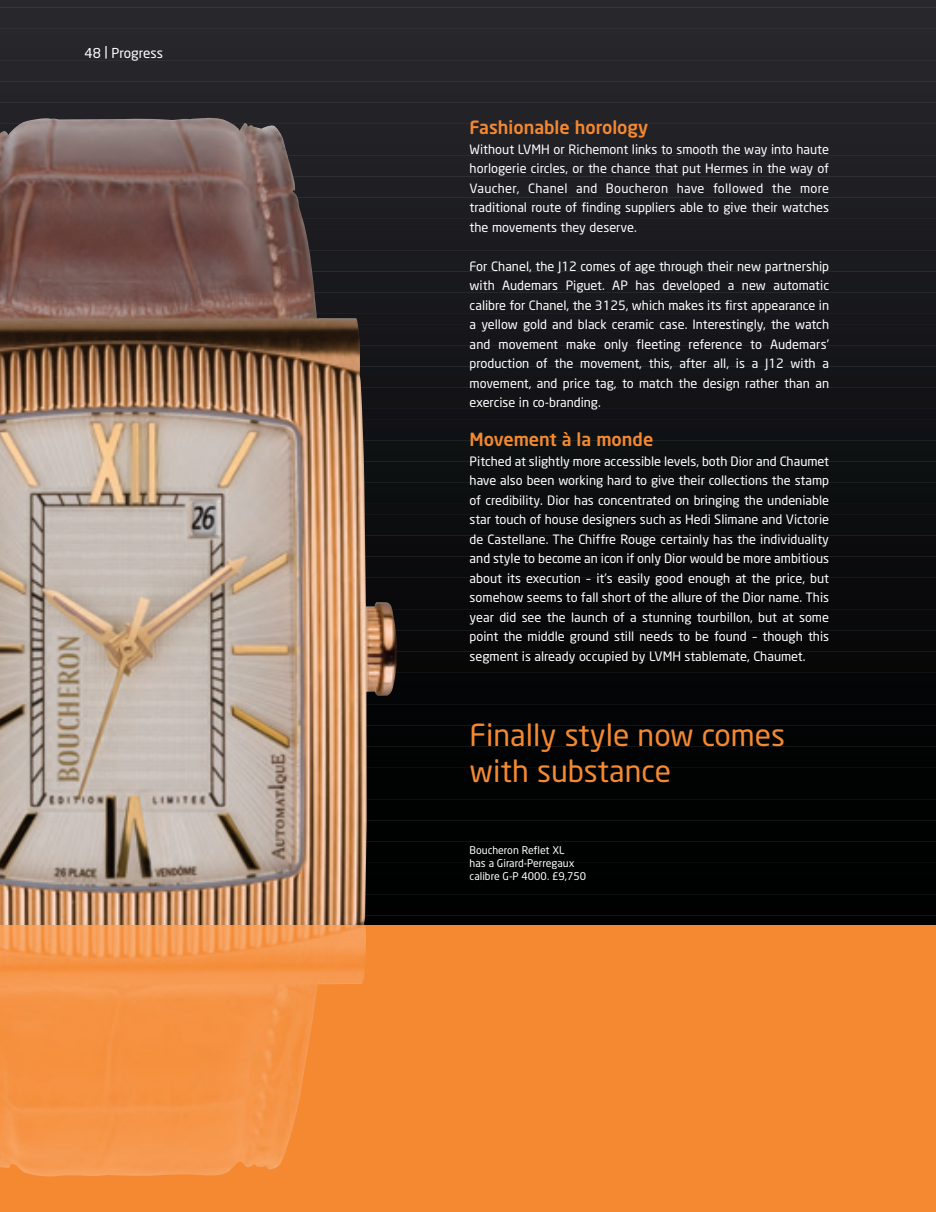
<style>
.page{position:relative;width:936px;height:1212px;background:#fff}
.page>*{position:absolute;margin:0;border:0;box-sizing:border-box;transform-origin:0 0}
.t1{font:30px/36px "Neo Sans";color:#f58932}
.t2{font:500 18px "Neo Sans";color:#f58932}
.t3{font:13.5px "Neo Sans";color:#fff}
.t4{font:12.75px/19.5px "Neo Sans";color:#fff;text-align:justify}
.t5{font:10.5px/12.6px "Neo Sans";color:#fff}
</style>
<div class="page">
<div style="left:0;top:0;width:935px;height:10px;background:#29282d"></div>
<div style="left:0;top:5px;width:935px;height:16px;background:#28272c"></div>
<div style="left:0;top:16px;width:935px;height:15px;background:#27272c"></div>
<div style="left:0;top:26px;width:935px;height:16px;background:#28272c"></div>
<div style="left:0;top:37px;width:935px;height:15px;background:#27262b"></div>
<div style="left:0;top:47px;width:935px;height:16px;background:#26252a"></div>
<div style="left:0;top:58px;width:935px;height:15px;background:#26252a"></div>
<div style="left:0;top:68px;width:935px;height:16px;background:#26252a"></div>
<div style="left:0;top:79px;width:935px;height:15px;background:#242429"></div>
<div style="left:0;top:90px;width:935px;height:15px;background:#242328"></div>
<div style="left:0;top:100px;width:935px;height:16px;background:#232227"></div>
<div style="left:0;top:111px;width:935px;height:15px;background:#232227"></div>
<div style="left:0;top:121px;width:935px;height:16px;background:#222126"></div>
<div style="left:0;top:132px;width:935px;height:15px;background:#212126"></div>
<div style="left:0;top:142px;width:935px;height:16px;background:#202025"></div>
<div style="left:0;top:153px;width:935px;height:15px;background:#202025"></div>
<div style="left:0;top:163px;width:935px;height:16px;background:#202024"></div>
<div style="left:0;top:174px;width:935px;height:15px;background:#1f1f23"></div>
<div style="left:0;top:185px;width:935px;height:15px;background:#1f1e23"></div>
<div style="left:0;top:195px;width:935px;height:16px;background:#1d1e22"></div>
<div style="left:0;top:206px;width:935px;height:15px;background:#1d1d21"></div>
<div style="left:0;top:216px;width:935px;height:16px;background:#1c1c20"></div>
<div style="left:0;top:227px;width:935px;height:15px;background:#1c1c20"></div>
<div style="left:0;top:237px;width:935px;height:16px;background:#1b1b1f"></div>
<div style="left:0;top:248px;width:935px;height:15px;background:#1b1b1f"></div>
<div style="left:0;top:258px;width:935px;height:16px;background:#1a1b1e"></div>
<div style="left:0;top:269px;width:935px;height:15px;background:#19191d"></div>
<div style="left:0;top:280px;width:935px;height:15px;background:#18191d"></div>
<div style="left:0;top:290px;width:935px;height:16px;background:#18191c"></div>
<div style="left:0;top:301px;width:935px;height:15px;background:#18181c"></div>
<div style="left:0;top:311px;width:935px;height:16px;background:#17171b"></div>
<div style="left:0;top:322px;width:935px;height:15px;background:#17171b"></div>
<div style="left:0;top:332px;width:935px;height:16px;background:#16161a"></div>
<div style="left:0;top:343px;width:935px;height:15px;background:#16161a"></div>
<div style="left:0;top:353px;width:935px;height:16px;background:#141519"></div>
<div style="left:0;top:364px;width:935px;height:15px;background:#141518"></div>
<div style="left:0;top:375px;width:935px;height:15px;background:#141417"></div>
<div style="left:0;top:385px;width:935px;height:16px;background:#131317"></div>
<div style="left:0;top:396px;width:935px;height:15px;background:#131316"></div>
<div style="left:0;top:406px;width:935px;height:16px;background:#121216"></div>
<div style="left:0;top:417px;width:935px;height:15px;background:#121215"></div>
<div style="left:0;top:427px;width:935px;height:16px;background:#0f1214"></div>
<div style="left:0;top:438px;width:935px;height:15px;background:#0f1213"></div>
<div style="left:0;top:448px;width:935px;height:16px;background:#0e1112"></div>
<div style="left:0;top:459px;width:935px;height:15px;background:#0e1112"></div>
<div style="left:0;top:470px;width:935px;height:15px;background:#0d1011"></div>
<div style="left:0;top:480px;width:935px;height:16px;background:#0d1011"></div>
<div style="left:0;top:491px;width:935px;height:15px;background:#0c0f10"></div>
<div style="left:0;top:501px;width:935px;height:16px;background:#0c0e0f"></div>
<div style="left:0;top:512px;width:935px;height:15px;background:#0b0e0f"></div>
<div style="left:0;top:522px;width:935px;height:16px;background:#0b0d0e"></div>
<div style="left:0;top:533px;width:935px;height:15px;background:#0c0c0f"></div>
<div style="left:0;top:543px;width:935px;height:16px;background:#0b0b0e"></div>
<div style="left:0;top:554px;width:935px;height:15px;background:#0b0b0e"></div>
<div style="left:0;top:565px;width:935px;height:15px;background:#0a0b0d"></div>
<div style="left:0;top:575px;width:935px;height:16px;background:#0a0a0d"></div>
<div style="left:0;top:586px;width:935px;height:15px;background:#0a0a0d"></div>
<div style="left:0;top:596px;width:935px;height:16px;background:#09090c"></div>
<div style="left:0;top:607px;width:935px;height:15px;background:#09090c"></div>
<div style="left:0;top:617px;width:935px;height:16px;background:#08090b"></div>
<div style="left:0;top:628px;width:935px;height:15px;background:#08080b"></div>
<div style="left:0;top:638px;width:935px;height:16px;background:#070807"></div>
<div style="left:0;top:649px;width:935px;height:15px;background:#070807"></div>
<div style="left:0;top:660px;width:935px;height:15px;background:#070706"></div>
<div style="left:0;top:670px;width:935px;height:16px;background:#040607"></div>
<div style="left:0;top:681px;width:935px;height:15px;background:#030506"></div>
<div style="left:0;top:691px;width:935px;height:16px;background:#030506"></div>
<div style="left:0;top:702px;width:935px;height:15px;background:#030405"></div>
<div style="left:0;top:712px;width:935px;height:16px;background:#020405"></div>
<div style="left:0;top:723px;width:935px;height:15px;background:#020405"></div>
<div style="left:0;top:733px;width:935px;height:16px;background:#020404"></div>
<div style="left:0;top:744px;width:935px;height:15px;background:#020304"></div>
<div style="left:0;top:755px;width:935px;height:15px;background:#010303"></div>
<div style="left:0;top:765px;width:935px;height:16px;background:#010303"></div>
<div style="left:0;top:776px;width:935px;height:15px;background:#010202"></div>
<div style="left:0;top:786px;width:935px;height:16px;background:#010202"></div>
<div style="left:0;top:797px;width:935px;height:15px;background:#000202"></div>
<div style="left:0;top:807px;width:935px;height:16px;background:#000101"></div>
<div style="left:0;top:818px;width:935px;height:15px;background:#000101"></div>
<div style="left:0;top:828px;width:935px;height:16px;background:#000101"></div>
<div style="left:0;top:839px;width:935px;height:15px;background:#000101"></div>
<div style="left:0;top:850px;width:935px;height:15px;background:#000101"></div>
<div style="left:0;top:860px;width:935px;height:16px;background:#000101"></div>
<div style="left:0;top:871px;width:935px;height:15px;background:#000101"></div>
<div style="left:0;top:881px;width:935px;height:16px;background:#000101"></div>
<div style="left:0;top:892px;width:935px;height:15px;background:#000101"></div>
<div style="left:0;top:902px;width:935px;height:16px;background:#000100"></div>
<div style="left:0;top:913px;width:935px;height:15px;background:#000100"></div>
<div style="left:0;top:925px;width:935px;height:287px;background:#f58932"></div>
<img style="left:0;top:117px;width:397px;height:808px">
<img style="left:0;top:925px;width:366px;height:252px">
<p class="t3" style="left:85px;top:47px;width:80px">48 | Progress</p>
<h2 class="t2" style="left:469px;top:120px;width:180px">Fashionable horology</h2>
<p class="t4" style="left:469px;top:140px;width:361px">Without LVMH or Richemont links to smooth the way into haute horlogerie circles, or the chance that put Hermes in the way of Vaucher, Chanel and Boucheron have followed the more traditional route of finding suppliers able to give their watches the movements they deserve.</p>
<p class="t4" style="left:469px;top:257px;width:361px">For Chanel, the J12 comes of age through their new partnership with Audemars Piguet. AP has developed a new automatic calibre for Chanel, the 3125, which makes its first appearance in a yellow gold and black ceramic case. Interestingly, the watch and movement make only fleeting reference to Audemars’ production of the movement, this, after all, is a J12 with a movement, and price tag, to match the design rather than an exercise in co-branding.</p>
<h2 class="t2" style="left:469px;top:432px;width:185px">Movement à la monde</h2>
<p class="t4" style="left:469px;top:452px;width:361px">Pitched at slightly more accessible levels, both Dior and Chaumet have also been working hard to give their collections the stamp of credibility. Dior has concentrated on bringing the undeniable star touch of house designers such as Hedi Slimane and Victorie de Castellane. The Chiffre Rouge certainly has the individuality and style to become an icon if only Dior would be more ambitious about its execution – it’s easily good enough at the price, but somehow seems to fall short of the allure of the Dior name. This year did see the launch of a stunning tourbillon, but at some point the middle ground still needs to be found – though this segment is already occupied by LVMH stablemate, Chaumet.</p>
<h1 class="t1" style="left:469px;top:718px;width:317px">Finally style now comes with substance</h1>
<p class="t5" style="left:469px;top:845px;width:118px">Boucheron Reflet XL<br>has a Girard-Perregaux calibre G-P 4000. £9,750</p>
</div>
